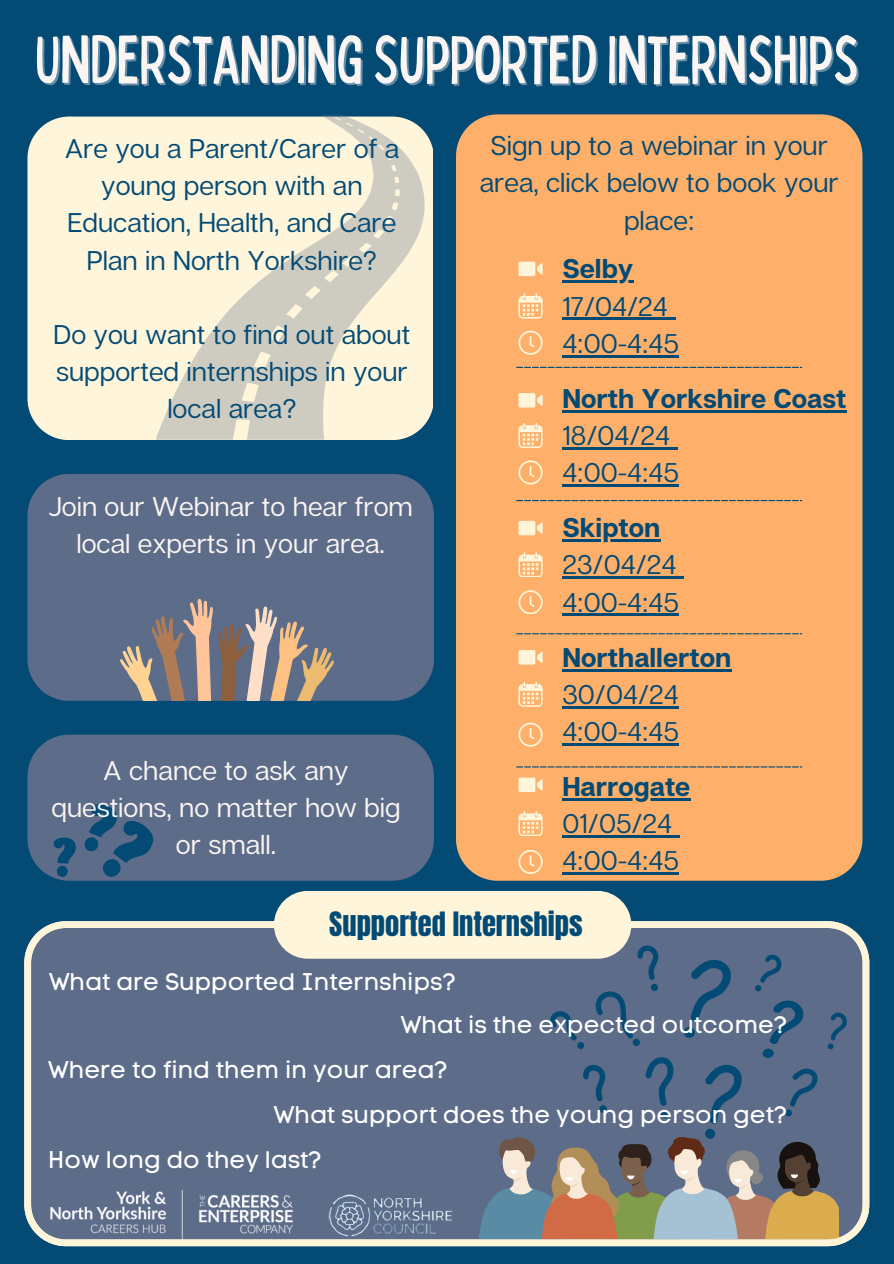
<style>
.page{position:relative;width:894px;height:1264px;background:#fff}
.page>*{position:absolute;margin:0;border:0;box-sizing:border-box;transform-origin:0 0}
.t1{font:condensed 67.5px "Bobby Jones";color:#fbf6f3}
.t2{font:28.5px "Anton";color:#034a75}
.t3{font:27px/37.2px "Articulat CF";color:#034a75}
.t4{font:27px/37.2px "Articulat CF";color:#fbf6f3;text-align:center}
.t5{font:700 27px "Articulat CF";color:#034a75}
.t6{font:24px "Code Pro Normal LC";color:#fff}
</style>
<div class="page">
<div style="left:0;top:0;width:893px;height:1263px;background:#034a75"></div>
<div style="left:274px;top:890px;width:357px;height:68px;background:#fef5da;border-radius:34px"></div>
<div style="left:456px;top:114px;width:406px;height:766px;background:#feb06a"></div>
<svg style="left:516px;top:367px;width:286px;height:1px"></svg>
<svg style="left:516px;top:500px;width:286px;height:1px"></svg>
<svg style="left:516px;top:633px;width:286px;height:1px"></svg>
<svg style="left:516px;top:766px;width:286px;height:1px"></svg>
<svg style="left:518px;top:423px;width:24px;height:24px"></svg>
<svg style="left:518px;top:293px;width:24px;height:25px"></svg>
<svg style="left:518px;top:552px;width:24px;height:25px"></svg>
<svg style="left:518px;top:681px;width:24px;height:25px"></svg>
<svg style="left:518px;top:811px;width:24px;height:24px"></svg>
<svg style="left:518px;top:262px;width:24px;height:14px"></svg>
<svg style="left:518px;top:393px;width:24px;height:14px"></svg>
<svg style="left:518px;top:521px;width:24px;height:14px"></svg>
<svg style="left:518px;top:650px;width:24px;height:14px"></svg>
<svg style="left:518px;top:777px;width:24px;height:15px"></svg>
<svg style="left:518px;top:849px;width:24px;height:24px"></svg>
<div style="left:27px;top:117px;width:406px;height:323px;background:#fef5da"></div>
<svg style="left:155px;top:115px;width:272px;height:324px;background:#eae4d0"></svg>
<div style="left:27px;top:474px;width:406px;height:226px;background:#5d6c89"></div>
<svg style="left:117px;top:598px;width:220px;height:103px;background:#8b8385"></svg>
<div style="left:27px;top:734px;width:407px;height:146px;background:#5d6c89"></div>
<svg style="left:46px;top:800px;width:112px;height:80px"></svg>
<hr style="left:562px;top:281px;width:71px;height:2px;background:#034a75">
<hr style="left:562px;top:318px;width:105px;height:2px;background:#034a75">
<svg style="left:667px;top:318px;width:8px;height:2px"></svg>
<hr style="left:562px;top:355px;width:117px;height:2px;background:#034a75">
<hr style="left:562px;top:410px;width:284px;height:2px;background:#034a75">
<hr style="left:562px;top:447px;width:108px;height:2px;background:#034a75">
<svg style="left:670px;top:447px;width:7px;height:2px"></svg>
<hr style="left:562px;top:484px;width:117px;height:2px;background:#034a75">
<hr style="left:562px;top:539px;width:98px;height:2px;background:#034a75">
<hr style="left:562px;top:576px;width:114px;height:3px;background:#034a75">
<svg style="left:676px;top:576px;width:7px;height:3px"></svg>
<hr style="left:562px;top:613px;width:117px;height:3px;background:#034a75">
<hr style="left:562px;top:669px;width:169px;height:2px;background:#034a75">
<hr style="left:562px;top:706px;width:116px;height:2px;background:#034a75">
<hr style="left:562px;top:743px;width:117px;height:2px;background:#034a75">
<hr style="left:562px;top:798px;width:128px;height:2px;background:#034a75">
<hr style="left:562px;top:835px;width:110px;height:2px;background:#034a75">
<svg style="left:672px;top:835px;width:7px;height:2px"></svg>
<hr style="left:562px;top:872px;width:117px;height:2px;background:#034a75">
<svg style="left:518px;top:722px;width:24px;height:24px"></svg>
<svg style="left:518px;top:590px;width:24px;height:24px"></svg>
<svg style="left:518px;top:460px;width:24px;height:24px"></svg>
<svg style="left:518px;top:331px;width:24px;height:23px"></svg>
<img style="left:317px;top:1246px;width:145px;height:1px">
<svg style="left:24px;top:921px;width:845px;height:325px;background:#717c8f"></svg>
<h1 class="t1" style="left:35px;top:16px;width:825px">UNDERSTANDINGSUPPORTEDINTERNSHIPS</h1>
<h2 class="t3" style="left:65px;top:129px;width:336px;text-align:center">Are you a Parent/Carer of a young person with an<br>Education, Health, and Care<br>Plan in North Yorkshire?</h2>
<p class="t3" style="left:54px;top:315px;width:358px;text-align:center">Do you want to find out about supported internships in your local area?</p>
<p class="t4" style="left:48px;top:487px;width:366px">Join our Webinar to hear from local experts in your area.</p>
<p class="t4" style="left:51px;top:751px;width:350px">A chance to ask any questions, no matter how big or small.</p>
<p class="t3" style="left:479px;top:126px;width:360px;text-align:center">Sign up to a webinar in your area, click below to book your place:</p>
<p class="t5" style="left:562px;top:252px;width:73px">Selby</p>
<p class="t3" style="left:562px;top:287px;width:118px">17/04/24<br>4:00-4:45</p>
<p class="t5" style="left:562px;top:381px;width:285px">North Yorkshire Coast</p>
<p class="t3" style="left:562px;top:416px;width:118px">18/04/24<br>4:00-4:45</p>
<p class="t5" style="left:562px;top:511px;width:99px">Skipton</p>
<p class="t3" style="left:562px;top:545px;width:118px">23/04/24<br>4:00-4:45</p>
<p class="t5" style="left:562px;top:640px;width:171px">Northallerton</p>
<p class="t3" style="left:562px;top:675px;width:118px">30/04/24<br>4:00-4:45</p>
<p class="t5" style="left:562px;top:769px;width:129px">Harrogate</p>
<p class="t3" style="left:562px;top:804px;width:118px">01/05/24<br>4:00-4:45</p>
<p class="t2" style="left:329px;top:903px;width:255px">Supported Internships</p>
<p class="t6" style="left:49px;top:967px;width:408px">What are Supported Internships?</p>
<p class="t6" style="left:401px;top:1010px;width:388px">What is the expected outcome?</p>
<p class="t6" style="left:48px;top:1055px;width:401px">Where to find them in your area?</p>
<p class="t6" style="left:274px;top:1099px;width:514px">What support does the young person get?</p>
<p class="t6" style="left:48px;top:1144px;width:275px">How long do they last?</p>
</div>
